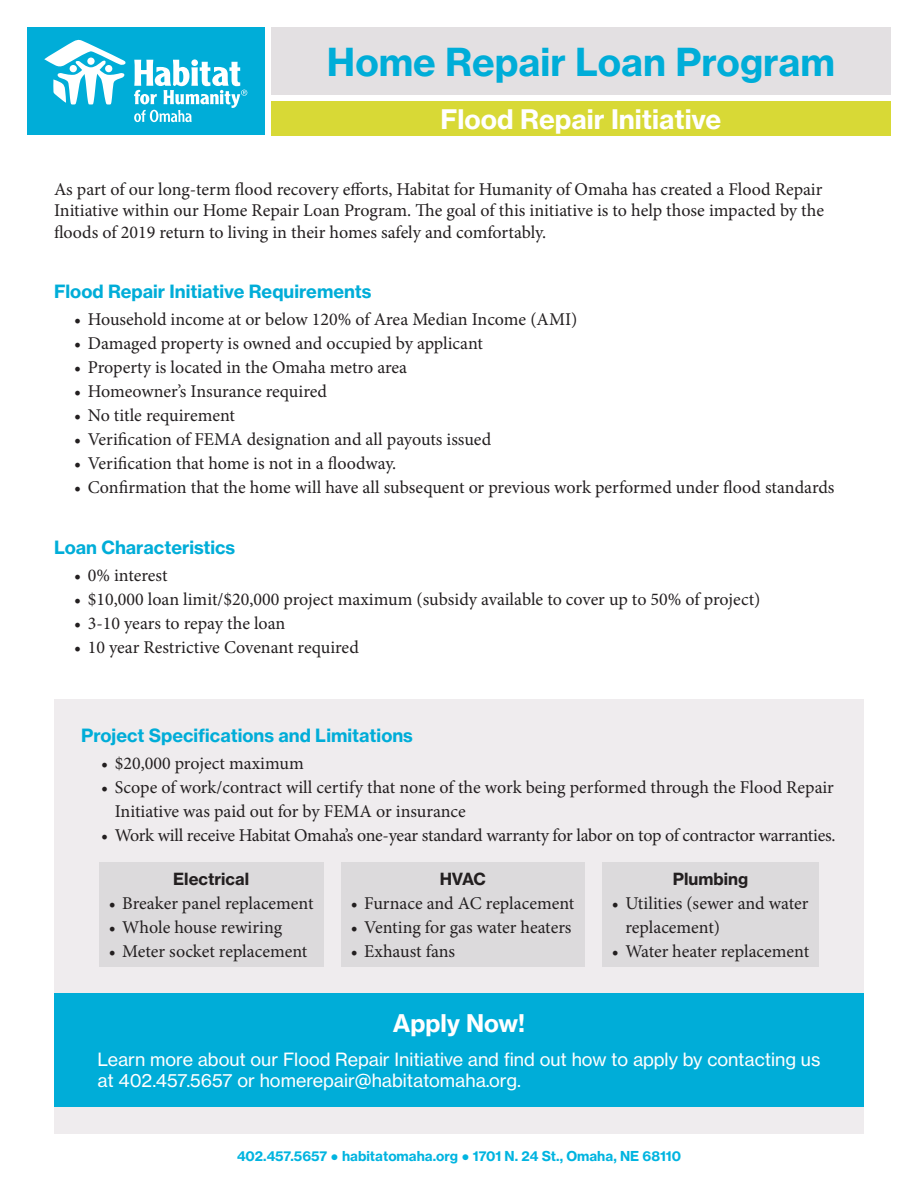
<style>
.page{position:relative;width:918px;height:1188px;background:#fff}
.page>*{position:absolute;margin:0;border:0;box-sizing:border-box;transform-origin:0 0}
.t1{font:37.95px "N Haas Grotesk TX Pro 75 Bd";color:#00add8}
.t2{font:26.55px "N Haas Grotesk TX Pro 75 Bd";color:#fff}
.t3{font:24px "N Haas Grotesk TX Pro 75 Bd";color:#fff}
.t4{font:18px/21.6px "Minion Pro";letter-spacing:-.005em;color:#231f20}
.t5{font:18px/21.6px "N Haas Grotesk TX Pro 55 Rg";color:#fff}
.t6{font:18px "N Haas Grotesk TX Pro 75 Bd";color:#00add8}
.t7{font:16.5px "N Haas Grotesk TX Pro 75 Bd";color:#231f20}
.t8{font:13.5px "N Haas Grotesk TX Pro 75 Bd";color:#00b4e0}
.s1{font-family:"Arial";font-weight:700}
</style>
<div class="page">
<div style="left:54px;top:699px;width:810px;height:435px;background:#efecee"></div>
<div style="left:271px;top:27px;width:620px;height:67px;background:#e3e0e2"></div>
<div style="left:27px;top:27px;width:238px;height:108px;background:#00add8"></div>
<svg style="left:44px;top:40px;width:82px;height:65px"></svg>
<svg style="left:134px;top:59px;width:113px;height:63px"></svg>
<div style="left:271px;top:101px;width:620px;height:34px;background:#d8d936"></div>
<div style="left:99px;top:862px;width:224px;height:105px;background:#dcdadc"></div>
<div style="left:341px;top:862px;width:244px;height:105px;background:#dcdadc"></div>
<div style="left:602px;top:862px;width:217px;height:105px;background:#dcdadc"></div>
<div style="left:54px;top:994px;width:810px;height:113px;background:#00add8"></div>
<p class="t1" style="left:327px;top:38px;width:510px">Home Repair Loan Program</p>
<p class="t2" style="left:441px;top:102px;width:282px">Flood Repair Initiative</p>
<p class="t4" style="left:54px;top:178px;width:772px;text-align:justify">As part of our long-term flood recovery efforts, Habitat for Humanity of Omaha has created a Flood Repair Initiative within our Home Repair Loan Program. The goal of this initiative is to help those impacted by the floods of 2019 return to living in their homes safely and comfortably.</p>
<p class="t6" style="left:54px;top:280px;width:319px">Flood Repair Initiative Requirements</p>
<p class="t4" style="left:74px;top:309px;width:505px">• Household income at or below 120% of Area Median Income (AMI)</p>
<p class="t4" style="left:74px;top:333px;width:410px">• Damaged property is owned and occupied by applicant</p>
<p class="t4" style="left:74px;top:357px;width:334px">• Property is located in the Omaha metro area</p>
<p class="t4" style="left:74px;top:381px;width:254px">• Homeowner’s Insurance required</p>
<p class="t4" style="left:74px;top:405px;width:162px">• No title requirement</p>
<p class="t4" style="left:74px;top:429px;width:418px">• Verification of FEMA designation and all payouts issued</p>
<p class="t4" style="left:74px;top:453px;width:324px">• Verification that home is not in a floodway.</p>
<p class="t4" style="left:74px;top:477px;width:762px">• Confirmation that the home will have all subsequent or previous work performed under flood standards</p>
<p class="t6" style="left:54px;top:536px;width:183px">Loan Characteristics</p>
<p class="t4" style="left:74px;top:564px;width:95px">• 0% interest</p>
<p class="t4" style="left:74px;top:588px;width:688px">• $10,000 loan limit/$20,000 project maximum (subsidy available to cover up to 50% of project)</p>
<p class="t4" style="left:74px;top:612px;width:213px">• 3-10 years to repay the loan</p>
<p class="t4" style="left:74px;top:636px;width:286px">• 10 year Restrictive Covenant required</p>
<p class="t6" style="left:81px;top:724px;width:334px">Project Specifications and Limitations</p>
<p class="t4" style="left:101px;top:753px;width:204px">• $20,000 project maximum</p>
<p class="t4" style="left:115px;top:776px;width:721px;line-height:24px;text-indent:-14px">• Scope of work/contract will certify that none of the work being performed through the Flood Repair<br>Initiative was paid out for by FEMA or insurance</p>
<p class="t4" style="left:101px;top:825px;width:736px">• Work will receive Habitat Omaha’s one-year standard warranty for labor on top of contractor warranties.</p>
<p class="t7" style="left:173px;top:869px;width:77px">Electrical</p>
<p class="t4" style="left:109px;top:893px;width:206px">• Breaker panel replacement</p>
<p class="t4" style="left:109px;top:917px;width:175px">• Whole house rewiring</p>
<p class="t4" style="left:109px;top:941px;width:200px">• Meter socket replacement</p>
<p class="t7" style="left:440px;top:869px;width:48px">HVAC</p>
<p class="t4" style="left:351px;top:893px;width:225px">• Furnace and AC replacement</p>
<p class="t4" style="left:351px;top:917px;width:222px">• Venting for gas water heaters</p>
<p class="t4" style="left:351px;top:941px;width:106px">• Exhaust fans</p>
<p class="t7" style="left:673px;top:869px;width:77px">Plumbing</p>
<p class="t4" style="left:625px;top:891px;width:185px;line-height:24px;text-indent:-14px">• Utilities (sewer and water replacement)</p>
<p class="t4" style="left:612px;top:941px;width:199px">• Water heater replacement</p>
<p class="t3" style="left:393px;top:1008px;width:134px">Apply Now!</p>
<p class="t5" style="left:97px;top:1048px;width:724px">Learn more about our Flood Repair Initiative and find out how to apply by contacting us at 402.457.5657 or homerepair@habitatomaha.org.</p>
<p class="t8" style="left:237px;top:1148px;width:446px">402.457.5657 <span class="s1">●</span> habitatomaha.org <span class="s1">●</span> 1701 N. 24 St., Omaha, NE 68110</p>
</div>
